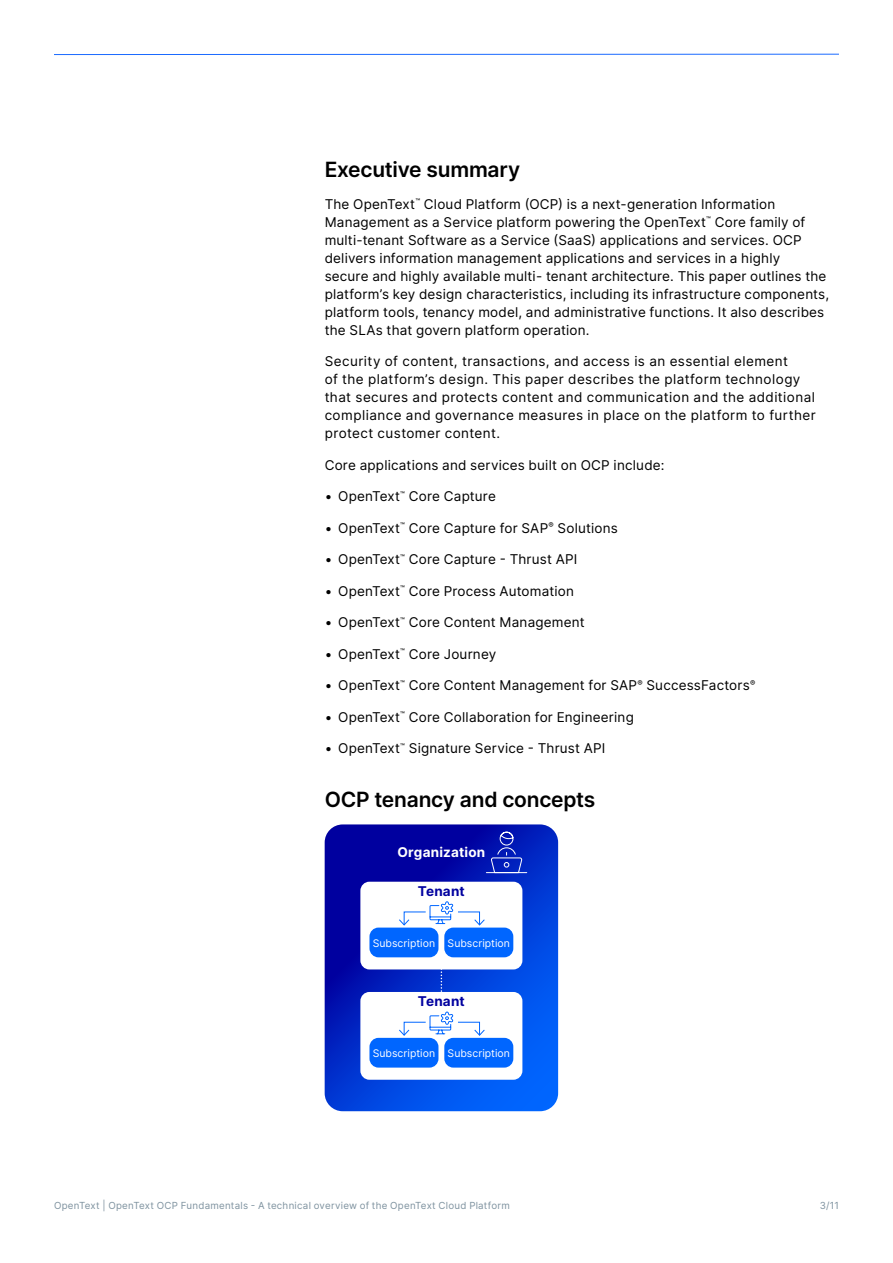
<style>
.page{position:relative;width:893px;height:1263px;background:#fff}
.page>*{position:absolute;margin:0;border:0;box-sizing:border-box;transform-origin:0 0}
.H2_Heading{font:600 21px "Inter";letter-spacing:-.01em;color:#000}
.Body{font:13.5px/18px "Inter";letter-spacing:.015em;color:#000}
.Body-2{font:13.5px/18px "Inter";letter-spacing:.035em;color:#000}
.Body-3{font:700 13.5px "Inter";letter-spacing:.015em;color:#fff}
.Body-4{font:700 13.5px "Inter";letter-spacing:.015em;color:#00009f}
.Body-5{font:10.5px "Inter";letter-spacing:.005em;color:#fff}
.t1{font:9.75px "Inter";letter-spacing:.025em;color:#7e929f}
</style>
<div class="page">
<svg style="left:325px;top:824px;width:233px;height:287px;background:#032ec8"></svg>
<div style="left:360px;top:882px;width:162px;height:87px;background:#fff;border-radius:9px"></div>
<div style="left:360px;top:992px;width:162px;height:88px;background:#fff;border-radius:9px"></div>
<div style="left:369px;top:927px;width:69px;height:30px;background:#06f;border-radius:9px"></div>
<div style="left:369px;top:1038px;width:69px;height:29px;background:#06f;border-radius:9px"></div>
<div style="left:444px;top:927px;width:69px;height:30px;background:#06f;border-radius:9px"></div>
<div style="left:444px;top:1038px;width:69px;height:29px;background:#06f;border-radius:9px"></div>
<svg style="left:486px;top:831px;width:41px;height:42px;background:#1d32bd"></svg>
<svg style="left:399px;top:901px;width:86px;height:25px"></svg>
<svg style="left:399px;top:1011px;width:86px;height:25px"></svg>
<svg style="left:441px;top:969px;width:1px;height:23px"></svg>
<hr style="left:54px;top:54px;width:785px;height:1px;background:#1a6aff">
<h2 class="H2_Heading" style="left:325px;top:154px;width:197px">Executive summary</h2>
<p class="Body" style="left:325px;top:195px;width:506px">The OpenText<sup>™</sup> Cloud Platform (OCP) is a next-generation Information Management as a Service platform powering the OpenText<sup>™</sup> Core family of multi-tenant Software as a Service (SaaS) applications and services. OCP delivers information management applications and services in a highly<br>secure and highly available multi- tenant architecture. This paper outlines the platform’s key design characteristics, including its infrastructure components, platform tools, tenancy model, and administrative functions. It also describes the SLAs that govern platform operation.</p>
<p class="Body-2" style="left:325px;top:352px;width:493px">Security of content, transactions, and access is an essential element<br>of the platform’s design. This paper describes the platform technology that secures and protects content and communication and the additional compliance and governance measures in place on the platform to further protect customer content.</p>
<p class="Body" style="left:325px;top:456px;width:341px">Core applications and services built on OCP include:</p>
<p class="Body" style="left:325px;top:487px;width:173px">• OpenText<sup>™</sup> Core Capture</p>
<p class="Body" style="left:325px;top:519px;width:295px">• OpenText<sup>™</sup> Core Capture for SAP<sup>®</sup> Solutions</p>
<p class="Body" style="left:325px;top:550px;width:254px">• OpenText<sup>™</sup> Core Capture - Thrust API</p>
<p class="Body" style="left:325px;top:582px;width:251px">• OpenText<sup>™</sup> Core Process Automation</p>
<p class="Body" style="left:325px;top:613px;width:262px">• OpenText<sup>™</sup> Core Content Management</p>
<p class="Body" style="left:325px;top:645px;width:173px">• OpenText<sup>™</sup> Core Journey</p>
<p class="Body" style="left:325px;top:676px;width:432px">• OpenText<sup>™</sup> Core Content Management for SAP<sup>®</sup> SuccessFactors<sup>®</sup></p>
<p class="Body" style="left:325px;top:708px;width:311px">• OpenText<sup>™</sup> Core Collaboration for Engineering</p>
<p class="Body" style="left:325px;top:739px;width:282px">• OpenText<sup>™</sup> Signature Service - Thrust API</p>
<h2 class="H2_Heading" style="left:325px;top:783px;width:272px">OCP tenancy and concepts</h2>
<p class="Body-3" style="left:397px;top:842px;width:89px">Organization</p>
<p class="Body-4" style="left:418px;top:880px;width:48px">Tenant</p>
<p class="Body-5" style="left:373px;top:935px;width:64px">Subscription</p>
<p class="Body-5" style="left:448px;top:935px;width:64px">Subscription</p>
<p class="Body-4" style="left:418px;top:991px;width:48px">Tenant</p>
<p class="Body-5" style="left:373px;top:1046px;width:64px">Subscription</p>
<p class="Body-5" style="left:448px;top:1046px;width:64px">Subscription</p>
<p class="t1" style="left:54px;top:1198px;width:457px">OpenText | OpenText OCP Fundamentals - A technical overview of the OpenText Cloud Platform</p>
<p class="t1" style="left:820px;top:1198px;width:21px">3/11</p>
</div>
